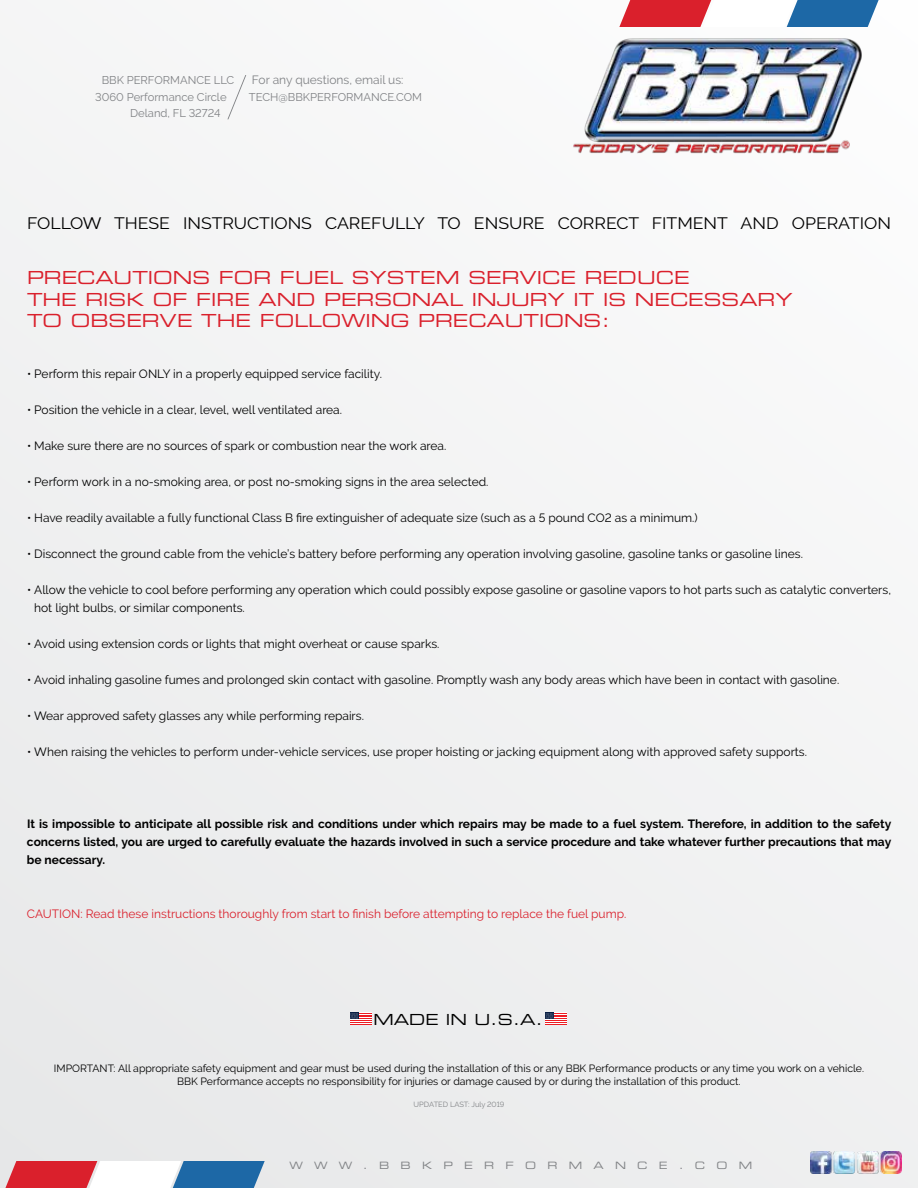
<style>
.page{position:relative;width:918px;height:1188px;background:#f2f2f3}
.page>*{position:absolute;margin:0;border:0;box-sizing:border-box;transform-origin:0 0}
.t1{font:18px/21.6px "Eurostile Extended Two";color:#da202c}
.t2{font:16.5px "Raleway";color:#000;scale:1.07 1}
.t3{font:15.3px "Eurostile Extended Two";color:#000}
.t4{font:12px/18px "Raleway";color:#000}
.t5{font:700 12px/18px "Raleway";color:#000;text-align:justify}
.t6{font:12px "Raleway";color:#da202c}
.t7{font:12px "Raleway";color:#808285}
.t8{font:11.25px "Raleway";color:#808285}
.t9{font:10.5px/12.6px "Raleway";color:#000;text-align:center}
.t10{font:10.2px "Eurostile Extended Two";letter-spacing:1.11em;color:#808285}
.t11{font:7.5px "Raleway";color:#808285}
</style>
<div class="page">
<svg style="left:619px;top:0;width:265px;height:27px"></svg>
<svg style="left:0;top:1161px;width:265px;height:27px"></svg>
<img style="left:573px;top:37px;width:290px;height:117px">
<svg style="left:227px;top:75px;width:19px;height:45px"></svg>
<svg style="left:545px;top:1013px;width:22px;height:12px"></svg>
<svg style="left:350px;top:1013px;width:21px;height:12px"></svg>
<img style="left:810px;top:1152px;width:92px;height:21px">
<p class="t8" style="left:102px;top:74px;width:134px">BBK PERFORMANCE LLC</p>
<p class="t8" style="left:95px;top:90px;width:133px">3060 Performance Circle</p>
<p class="t8" style="left:130px;top:107px;width:92px">Deland, FL 32724</p>
<p class="t7" style="left:252px;top:73px;width:153px">For any questions, email us:</p>
<p class="t8" style="left:249px;top:90px;width:175px">TECH@BBKPERFORMANCE.COM</p>
<h2 class="t2" style="left:27px;top:214px;width:809px">FOLLOW THESE INSTRUCTIONS CAREFULLY TO ENSURE CORRECT FITMENT AND OPERATION</h2>
<p class="t1" style="left:27px;top:267px;width:767px">PRECAUTIONS FOR FUEL SYSTEM SERVICE REDUCE<br>THE RISK OF FIRE AND PERSONAL INJURY IT IS NECESSARY<br>TO OBSERVE THE FOLLOWING PRECAUTIONS:</p>
<p class="t4" style="left:27px;top:365px;width:357px">• Perform this repair ONLY in a properly equipped service facility.</p>
<p class="t4" style="left:27px;top:401px;width:317px">• Position the vehicle in a clear, level, well ventilated area.</p>
<p class="t4" style="left:27px;top:437px;width:421px">• Make sure there are no sources of spark or combustion near the work area.</p>
<p class="t4" style="left:27px;top:473px;width:463px">• Perform work in a no-smoking area, or post no-smoking signs in the area selected.</p>
<p class="t4" style="left:27px;top:509px;width:672px">• Have readily available a fully functional Class B fire extinguisher of adequate size (such as a 5 pound CO2 as a minimum.)</p>
<p class="t4" style="left:27px;top:545px;width:778px">• Disconnect the ground cable from the vehicle’s battery before performing any operation involving gasoline, gasoline tanks or gasoline lines.</p>
<p class="t4" style="left:34px;top:581px;width:858px;text-indent:-7px">• Allow the vehicle to cool before performing any operation which could possibly expose gasoline or gasoline vapors to hot parts such as catalytic converters, hot light bulbs, or similar components.</p>
<p class="t4" style="left:27px;top:635px;width:414px">• Avoid using extension cords or lights that might overheat or cause sparks.</p>
<p class="t4" style="left:27px;top:671px;width:814px">• Avoid inhaling gasoline fumes and prolonged skin contact with gasoline. Promptly wash any body areas which have been in contact with gasoline.</p>
<p class="t4" style="left:27px;top:707px;width:338px">• Wear approved safety glasses any while performing repairs.</p>
<p class="t4" style="left:27px;top:743px;width:782px">• When raising the vehicles to perform under-vehicle services, use proper hoisting or jacking equipment along with approved safety supports.</p>
<p class="t5" style="left:27px;top:815px;width:866px">It is impossible to anticipate all possible risk and conditions under which repairs may be made to a fuel system. Therefore, in addition to the safety concerns listed, you are urged to carefully evaluate the hazards involved in such a service procedure and take whatever further precautions that may be necessary.</p>
<p class="t6" style="left:27px;top:907px;width:601px">CAUTION: Read these instructions thoroughly from start to finish before attempting to replace the fuel pump.</p>
<p class="t3" style="left:373px;top:1009px;width:171px">MADE IN U.S.A.</p>
<p class="t9" style="left:54px;top:1062px;width:812px">IMPORTANT: All appropriate safety equipment and gear must be used during the installation of this or any BBK Performance products or any time you work on a vehicle.<br>BBK Performance accepts no responsibility for injuries or damage caused by or during the installation of this product.</p>
<p class="t11" style="left:414px;top:1100px;width:92px">UPDATED LAST: July 2019</p>
<p class="t10" style="left:289px;top:1158px;width:464px">WWW.BBKPERFORMANCE.COM</p>
</div>
